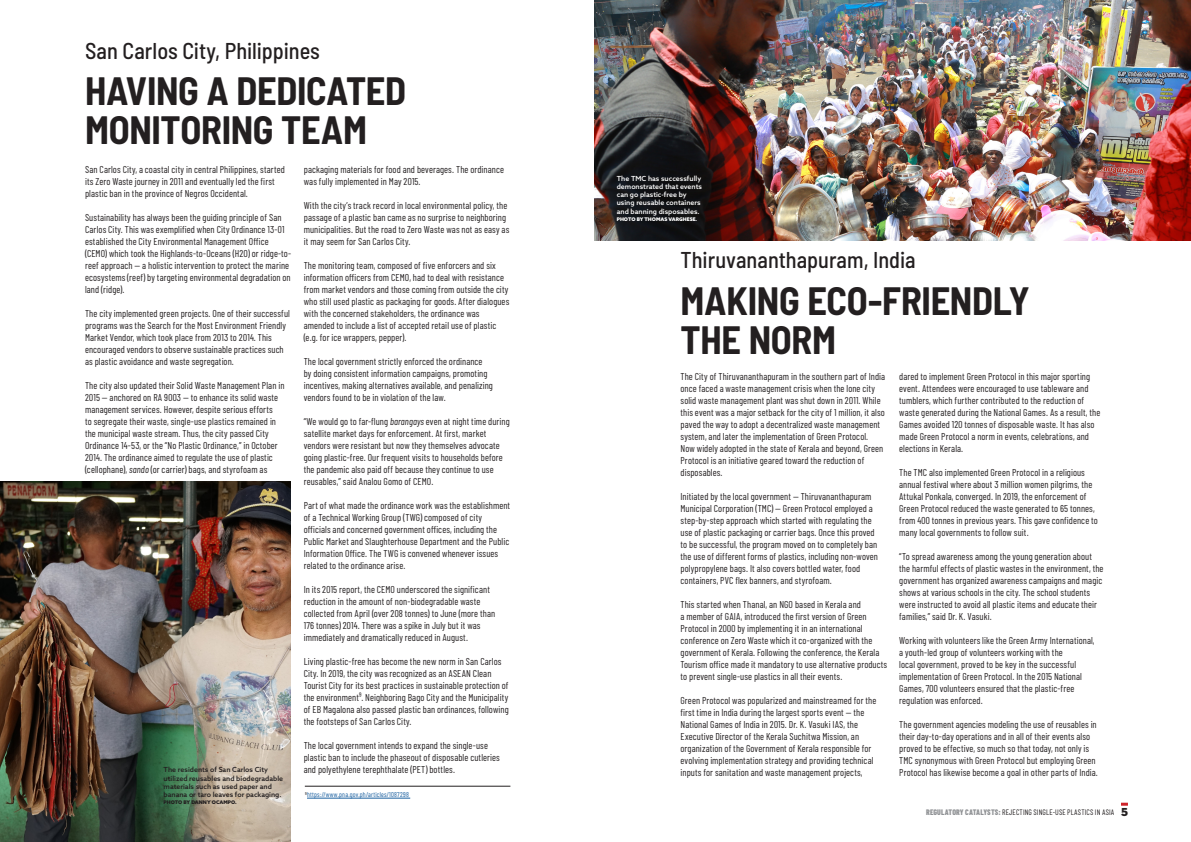
<style>
.page{position:relative;width:1191px;height:842px;background:#fff}
.page>*{position:absolute;margin:0;border:0;box-sizing:border-box;transform-origin:0 0}
.Body_Text{font:700 semi-condensed 39.6px/39px "Barlow";letter-spacing:-.01em;color:#231f20}
.Body_Text-2{font:500 semi-condensed 22.9px "Barlow";color:#231f20}
.Body_Text-3{font:10px/12px "Barlow Condensed";letter-spacing:.01em;color:#231f20}
.t1{font:7.9px "Barlow Condensed";letter-spacing:.02em;color:#231f20}
.Kapsyon{font:500 7px/8.2px "Azo Sans";color:#231f20}
.Kapsyon-2{font:500 7px/8.2px "Azo Sans";color:#fff}
.Body_Text-4{font:7px "Barlow Condensed";letter-spacing:.025em;color:#175d9e}
.Kapsyon-3{font:900 5px "Azo Sans";color:#fff}
.Kapsyon-4{font:900 5px "Azo Sans";color:#231f20}
.s1{font-style:italic}
.s2{color:#231f20}
.s3{font-weight:800;font-size:8px;color:#8f9194}
.s4{font-family:"Neutraface 2 Display Titling";font-size:11.8px}
</style>
<div class="page">
<svg style="left:1121px;top:803px;width:7px;height:3px"></svg>
<img style="left:594px;top:0;width:597px;height:241px">
<img style="left:0;top:482px;width:291px;height:360px">
<hr style="left:307px;top:798px;width:103px;height:1px;background:#175d9e">
<hr style="left:305px;top:786px;width:205px;height:1px;background:#231f20">
<p class="Body_Text-2" style="left:85px;top:36px;width:236px">San Carlos City, Philippines</p>
<p class="Body_Text" style="left:85px;top:71px;width:322px">HAVING A DEDICATED<br>MONITORING TEAM</p>
<p class="Body_Text-3" style="left:85px;top:163px;width:201px">San Carlos City, a coastal city in central Philippines, started its Zero Waste journey in 2011 and eventually led the first plastic ban in the province of Negros Occidental.</p>
<p class="Body_Text-3" style="left:85px;top:211px;width:208px">Sustainability has always been the guiding principle of San Carlos City. This was exemplified when City Ordinance 13-01 established the City Environmental Management Office (CEMO) which took the Highlands-to-Oceans (H2O) or ridge-to&shy;reef approach — a holistic intervention to protect the marine ecosystems (reef) by targeting environmental degradation on land (ridge).</p>
<p class="Body_Text-3" style="left:85px;top:307px;width:206px">The city implemented green projects. One of their successful programs was the Search for the Most Environment Friendly Market Vendor, which took place from 2013 to 2014. This encouraged vendors to observe sustainable practices such as plastic avoidance and waste segregation.</p>
<p class="Body_Text-3" style="left:85px;top:379px;width:201px">The city also updated their Solid Waste Management Plan in 2015 — anchored on RA 9003 — to enhance its solid waste management services. However, despite serious efforts<br>to segregate their waste, single-use plastics remained in the municipal waste stream. Thus, the city passed City Ordinance 14-53, or the “No Plastic Ordinance,” in October 2014. The ordinance aimed to regulate the use of plastic (cellophane), <span class="s1">sando</span> (or carrier) bags, and styrofoam as</p>
<p class="Kapsyon" style="left:164px;top:766px;width:121px">The residents of San Carlos City utilized reusables and biodegradable materials such as used paper and banana or taro leaves for packaging.</p>
<p class="Kapsyon-4" style="left:164px;top:799px;width:75px">PHOTO BY DANNY OCAMPO.</p>
<p class="Body_Text-3" style="left:304px;top:163px;width:202px">packaging materials for food and beverages. The ordinance was fully implemented in May 2015.</p>
<p class="Body_Text-3" style="left:304px;top:199px;width:207px">With the city’s track record in local environmental policy, the passage of a plastic ban came as no surprise to neighboring municipalities. But the road to Zero Waste was not as easy as it may seem for San Carlos City.</p>
<p class="Body_Text-3" style="left:304px;top:259px;width:207px">The monitoring team, composed of five enforcers and six information officers from CEMO, had to deal with resistance from market vendors and those coming from outside the city who still used plastic as packaging for goods. After dialogues with the concerned stakeholders, the ordinance was amended to include a list of accepted retail use of plastic (e.g. for ice wrappers, pepper).</p>
<p class="Body_Text-3" style="left:304px;top:355px;width:191px">The local government strictly enforced the ordinance<br>by doing consistent information campaigns, promoting incentives, making alternatives available, and penalizing vendors found to be in violation of the law.</p>
<p class="Body_Text-3" style="left:304px;top:415px;width:207px">“We would go to far-flung <span class="s1">barangays</span> even at night time during satellite market days for enforcement. At first, market vendors were resistant but now they themselves advocate going plastic-free. Our frequent visits to households before the pandemic also paid off because they continue to use reusables,” said Analou Gomo of CEMO.</p>
<p class="Body_Text-3" style="left:304px;top:499px;width:208px">Part of what made the ordinance work was the establishment of a Technical Working Group (TWG) composed of city officials and concerned government offices, including the Public Market and Slaughterhouse Department and the Public Information Office. The TWG is convened whenever issues related to the ordinance arise.</p>
<p class="Body_Text-3" style="left:304px;top:583px;width:193px">In its 2015 report, the CEMO underscored the significant reduction in the amount of non-biodegradable waste collected from April (over 208 tonnes) to June (more than 176 tonnes) 2014. There was a spike in July but it was immediately and dramatically reduced in August.</p>
<p class="Body_Text-3" style="left:304px;top:655px;width:206px">Living plastic-free has become the new norm in San Carlos City. In 2019, the city was recognized as an ASEAN Clean Tourist City for its best practices in sustainable protection of the environment⁹. Neighboring Bago City and the Municipality of EB Magalona also passed plastic ban ordinances, following the footsteps of San Carlos City.</p>
<p class="Body_Text-3" style="left:304px;top:739px;width:198px">The local government intends to expand the single-use plastic ban to include the phaseout of disposable cutleries and polyethylene terephthalate (PET) bottles.</p>
<p class="Body_Text-4" style="left:305px;top:790px;width:105px"><span class="s2">9</span>https://www.pna.gov.ph/articles/1087298</p>
<p class="Kapsyon-2" style="left:617px;top:174px;width:87px">The TMC has successfully demonstrated that events can go plastic-free by using reusable containers and banning disposables.</p>
<p class="Kapsyon-3" style="left:617px;top:215px;width:82px">PHOTO BY THOMAS VARGHESE.</p>
<p class="Body_Text-2" style="left:680px;top:245px;width:236px">Thiruvananthapuram, India</p>
<p class="Body_Text" style="left:680px;top:281px;width:350px">MAKING ECO-FRIENDLY</p>
<p class="Body_Text" style="left:680px;top:320px;width:157px">THE NORM</p>
<p class="Body_Text-3" style="left:680px;top:370px;width:206px">The City of Thiruvananthapuram in the southern part of India once faced a waste management crisis when the lone city solid waste management plant was shut down in 2011. While this event was a major setback for the city of 1 million, it also paved the way to adopt a decentralized waste management system, and later the implementation of Green Protocol.<br>Now widely adopted in the state of Kerala and beyond, Green Protocol is an initiative geared toward the reduction of disposables.</p>
<p class="Body_Text-3" style="left:680px;top:490px;width:199px">Initiated by the local government — Thiruvananthapuram Municipal Corporation (TMC) — Green Protocol employed a step-by-step approach which started with regulating the use of plastic packaging or carrier bags. Once this proved to be successful, the program moved on to completely ban the use of different forms of plastics, including non-woven polypropylene bags. It also covers bottled water, food containers, PVC flex banners, and styrofoam.</p>
<p class="Body_Text-3" style="left:680px;top:598px;width:208px">This started when Thanal, an NGO based in Kerala and<br>a member of GAIA, introduced the first version of Green Protocol in 2000 by implementing it in an international conference on Zero Waste which it co-organized with the government of Kerala. Following the conference, the Kerala Tourism office made it mandatory to use alternative products to prevent single-use plastics in all their events.</p>
<p class="Body_Text-3" style="left:680px;top:694px;width:197px">Green Protocol was popularized and mainstreamed for the first time in India during the largest sports event — the National Games of India in 2015. Dr. K. Vasuki IAS, the Executive Director of the Kerala Suchitwa Mission, an organization of the Government of Kerala responsible for evolving implementation strategy and providing technical inputs for sanitation and waste management projects,</p>
<p class="Body_Text-3" style="left:899px;top:370px;width:203px">dared to implement Green Protocol in this major sporting event. Attendees were encouraged to use tableware and tumblers, which further contributed to the reduction of waste generated during the National Games. As a result, the Games avoided 120 tonnes of disposable waste. It has also made Green Protocol a norm in events, celebrations, and elections in Kerala.</p>
<p class="Body_Text-3" style="left:899px;top:466px;width:200px">The TMC also implemented Green Protocol in a religious annual festival where about 3 million women pilgrims, the Attukal Ponkala, converged. In 2019, the enforcement of Green Protocol reduced the waste generated to 65 tonnes, from 400 tonnes in previous years. This gave confidence to many local governments to follow suit.</p>
<p class="Body_Text-3" style="left:899px;top:550px;width:206px">“To spread awareness among the young generation about the harmful effects of plastic wastes in the environment, the government has organized awareness campaigns and magic shows at various schools in the city. The school students were instructed to avoid all plastic items and educate their families,” said Dr. K. Vasuki.</p>
<p class="Body_Text-3" style="left:899px;top:634px;width:197px">Working with volunteers like the Green Army International, a youth-led group of volunteers working with the<br>local government, proved to be key in the successful implementation of Green Protocol. In the 2015 National Games, 700 volunteers ensured that the plastic-free regulation was enforced.</p>
<p class="Body_Text-3" style="left:899px;top:718px;width:200px">The government agencies modeling the use of reusables in their day-to-day operations and in all of their events also proved to be effective, so much so that today, not only is TMC synonymous with Green Protocol but employing Green Protocol has likewise become a goal in other parts of India.</p>
<p class="t1" style="left:926px;top:808px;width:203px"><span class="s3">REGULATORY CATALYSTS:</span> REJECTING SINGLE-USE PLASTICS IN ASIA <span class="s4">5</span></p>
</div>
